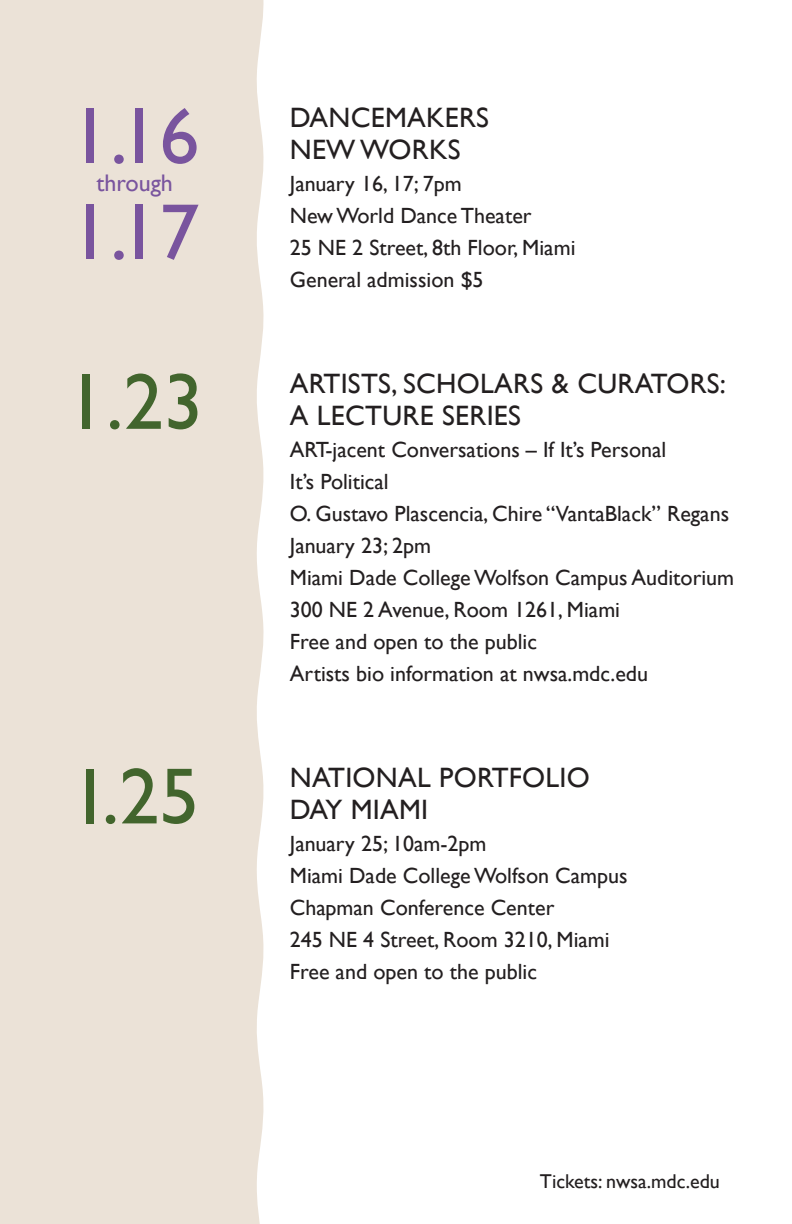
<style>
.page{position:relative;width:792px;height:1224px;background:#fff}
.page>*{position:absolute;margin:0;border:0;box-sizing:border-box;transform-origin:0 0}
.t1{font:80px "Gill Sans";color:#79549e}
.t2{font:80px "Gill Sans";color:#42652d}
.t3{font:28px/32px "Gill Sans";letter-spacing:.01em;color:#231f20}
.t4{font:24px "Gill Sans";color:#79549e}
.t5{font:22px/32px "Gill Sans";color:#231f20}
.t6{font:20px "Gill Sans";color:#231f20}
</style>
<div class="page">
<div style="left:0;top:0;width:253px;height:1224px;background:#ebe2d7"></div>
<svg style="left:253px;top:0;width:11px;height:1224px"></svg>
<h1 class="t1" style="left:70px;top:90px;width:131px">1.16</h1>
<p class="t4" style="left:97px;top:169px;width:78px">through</p>
<h1 class="t1" style="left:70px;top:186px;width:131px">1.17</h1>
<p class="t3" style="left:290px;top:102px;width:201px">DANCEMAKERS<br>NEW WORKS</p>
<p class="t5" style="left:290px;top:168px;width:287px">January 16, 17; 7pm<br>New World Dance Theater<br>25 NE 2 Street, 8th Floor, Miami<br>General admission $5</p>
<h1 class="t2" style="left:66px;top:355px;width:139px">1.23</h1>
<p class="t3" style="left:290px;top:367px;width:438px">ARTISTS, SCHOLARS &amp; CURATORS:<br>A LECTURE SERIES</p>
<p class="t5" style="left:290px;top:433px;width:446px">ART-jacent Conversations – If It’s Personal<br>It’s Political<br>O. Gustavo Plascencia, Chire “VantaBlack” Regans January 23; 2pm<br>Miami Dade College Wolfson Campus Auditorium 300 NE 2 Avenue, Room 1261, Miami<br>Free and open to the public<br>Artists bio information at nwsa.mdc.edu</p>
<h1 class="t2" style="left:70px;top:750px;width:131px">1.25</h1>
<p class="t3" style="left:290px;top:762px;width:302px">NATIONAL PORTFOLIO<br>DAY MIAMI</p>
<p class="t5" style="left:290px;top:828px;width:339px">January 25; 10am-2pm<br>Miami Dade College Wolfson Campus<br>Chapman Conference Center<br>245 NE 4 Street, Room 3210, Miami<br>Free and open to the public</p>
<p class="t6" style="left:540px;top:1170px;width:182px">Tickets: nwsa.mdc.edu</p>
</div>
